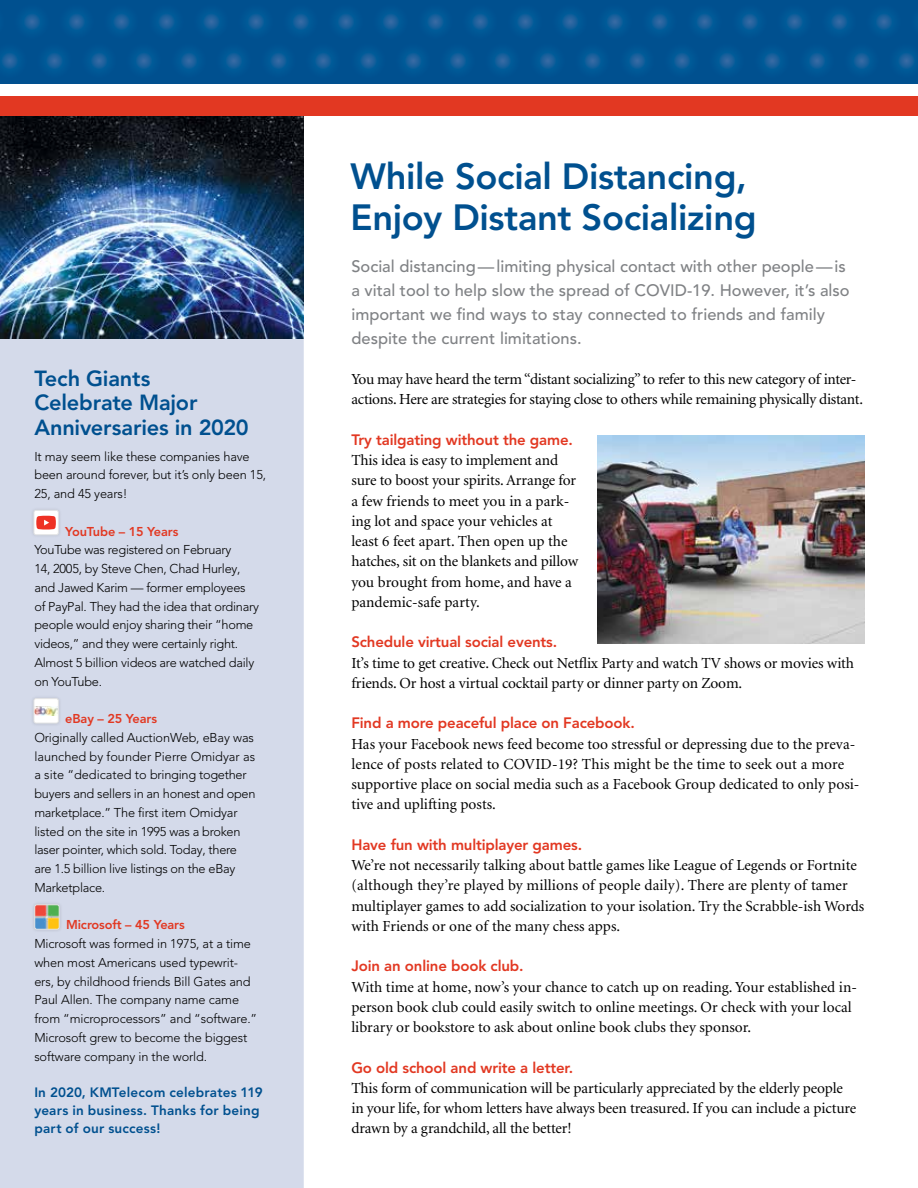
<style>
.page{position:relative;width:918px;height:1188px;background:#fff}
.page>*{position:absolute;margin:0;border:0;box-sizing:border-box;transform-origin:0 0}
.t1{font:800 36.15px/41px "Avenir LT Pro";letter-spacing:-.01em;color:#00508f}
.t2{font:800 21.75px/24.8px "Avenir LT Pro";letter-spacing:-.01em;color:#00508f}
.t3{font:500 16.5px/24px "Avenir LT Pro";color:#808285}
.t4{font:15.3px/20.2px "Minion";letter-spacing:-.005em;color:#000}
.t5{font:800 15px "Avenir LT Pro";letter-spacing:-.01em;color:#e23822}
.t6{font:800 13.5px/18px "Avenir LT Pro";letter-spacing:.015em;color:#00508f}
.t7{font:300 12.75px/18.8px "Avenir LT Pro";letter-spacing:-.02em;color:#000}
.t8{font:800 12.75px "Avenir LT Pro";letter-spacing:-.01em;color:#e23822}
</style>
<div class="page">
<div style="left:0;top:106px;width:304px;height:1082px;background:#d4daea"></div>
<img style="left:0;top:116px;width:304px;height:222px">
<div style="left:0;top:0;width:918px;height:84px;background:#00508f"></div>
<svg style="left:1px;top:13px;width:914px;height:57px"></svg>
<div style="left:0;top:96px;width:918px;height:20px;background:#e23822"></div>
<img style="left:597px;top:435px;width:267px;height:209px">
<div style="left:30px;top:507px;width:32px;height:32px;background:#cfd4e3"></div>
<svg style="left:36px;top:512px;width:21px;height:21px"></svg>
<div style="left:34px;top:510px;width:25px;height:25px;border:1px solid #e2e3e4;border-radius:2px"></div>
<div style="left:30px;top:695px;width:32px;height:32px;background:#cfd4e0"></div>
<div style="left:34px;top:699px;width:24px;height:24px;background:#fff;border-radius:2px"></div>
<img style="left:36px;top:707px;width:21px;height:8px">
<div style="left:34px;top:698px;width:25px;height:25px;border:1px solid #e2e3e4;border-radius:2px"></div>
<div style="left:31px;top:901px;width:32px;height:32px;background:#000;opacity:.15"></div>
<img style="left:35px;top:905px;width:24px;height:24px">
<div style="left:35px;top:905px;width:24px;height:24px;border:1px solid #e2e3e4;border-radius:2px"></div>
<h2 class="t2" style="left:34px;top:366px;width:216px">Tech Giants<br>Celebrate Major<br>Anniversaries in 2020</h2>
<p class="t7" style="left:34px;top:447px;width:233px">It may seem like these companies have been around forever, but it’s only been 15,<br>25, and 45 years!</p>
<p class="t8" style="left:65px;top:524px;width:115px">YouTube – 15 Years</p>
<p class="t7" style="left:34px;top:541px;width:226px">YouTube was registered on February<br>14, 2005, by Steve Chen, Chad Hurley, and Jawed Karim — former employees of PayPal. They had the idea that ordinary people would enjoy sharing their “home videos,” and they were certainly right.<br>Almost 5 billion videos are watched daily on YouTube.</p>
<p class="t8" style="left:65px;top:711px;width:93px">eBay – 25 Years</p>
<p class="t7" style="left:34px;top:728px;width:223px">Originally called AuctionWeb, eBay was launched by founder Pierre Omidyar as a site “dedicated to bringing together buyers and sellers in an honest and open marketplace.” The first item Omidyar listed on the site in 1995 was a broken laser pointer, which sold. Today, there are 1.5 billion live listings on the eBay Marketplace.</p>
<p class="t8" style="left:66px;top:917px;width:120px">Microsoft – 45 Years</p>
<p class="t7" style="left:34px;top:934px;width:224px">Microsoft was formed in 1975, at a time when most Americans used typewrit&shy;ers, by childhood friends Bill Gates and Paul Allen. The company name came from “microprocessors” and “software.” Microsoft grew to become the biggest software company in the world.</p>
<p class="t6" style="left:34px;top:1084px;width:230px">In 2020, KMTelecom celebrates 119 years in business. Thanks for being part of our success!</p>
<h1 class="t1" style="left:351px;top:157px;width:408px">While Social Distancing,<br>Enjoy Distant Socializing</h1>
<p class="t3" style="left:351px;top:254px;width:500px">Social distancing—limiting physical contact with other people—is a vital tool to help slow the spread of COVID-19. However, it’s also important we find ways to stay connected to friends and family despite the current limitations.</p>
<p class="t4" style="left:351px;top:370px;width:513px">You may have heard the term “distant socializing” to refer to this new category of inter&shy;actions. Here are strategies for staying close to others while remaining physically distant.</p>
<p class="t5" style="left:351px;top:431px;width:223px">Try tailgating without the game.</p>
<p class="t4" style="left:351px;top:451px;width:228px">This idea is easy to implement and sure to boost your spirits. Arrange for a few friends to meet you in a park&shy;ing lot and space your vehicles at least 6 feet apart. Then open up the hatches, sit on the blankets and pillow you brought from home, and have a pandemic-safe party.</p>
<p class="t5" style="left:351px;top:633px;width:207px">Schedule virtual social events.</p>
<p class="t4" style="left:351px;top:653px;width:504px">It’s time to get creative. Check out Netflix Party and watch TV shows or movies with friends. Or host a virtual cocktail party or dinner party on Zoom.</p>
<p class="t5" style="left:351px;top:714px;width:285px">Find a more peaceful place on Facebook.</p>
<p class="t4" style="left:351px;top:734px;width:510px">Has your Facebook news feed become too stressful or depressing due to the preva&shy;lence of posts related to COVID-19? This might be the time to seek out a more supportive place on social media such as a Facebook Group dedicated to only posi&shy;tive and uplifting posts.</p>
<p class="t5" style="left:351px;top:836px;width:232px">Have fun with multiplayer games.</p>
<p class="t4" style="left:351px;top:856px;width:514px">We’re not necessarily talking about battle games like League of Legends or Fortnite (although they’re played by millions of people daily). There are plenty of tamer multiplayer games to add socialization to your isolation. Try the Scrabble-ish Words with Friends or one of the many chess apps.</p>
<p class="t5" style="left:351px;top:957px;width:174px">Join an online book club.</p>
<p class="t4" style="left:351px;top:977px;width:507px">With time at home, now’s your chance to catch up on reading. Your established in&shy;person book club could easily switch to online meetings. Or check with your local library or bookstore to ask about online book clubs they sponsor.</p>
<p class="t5" style="left:351px;top:1058px;width:223px">Go old school and write a letter.</p>
<p class="t4" style="left:351px;top:1078px;width:506px">This form of communication will be particularly appreciated by the elderly people in your life, for whom letters have always been treasured. If you can include a picture drawn by a grandchild, all the better!</p>
</div>
